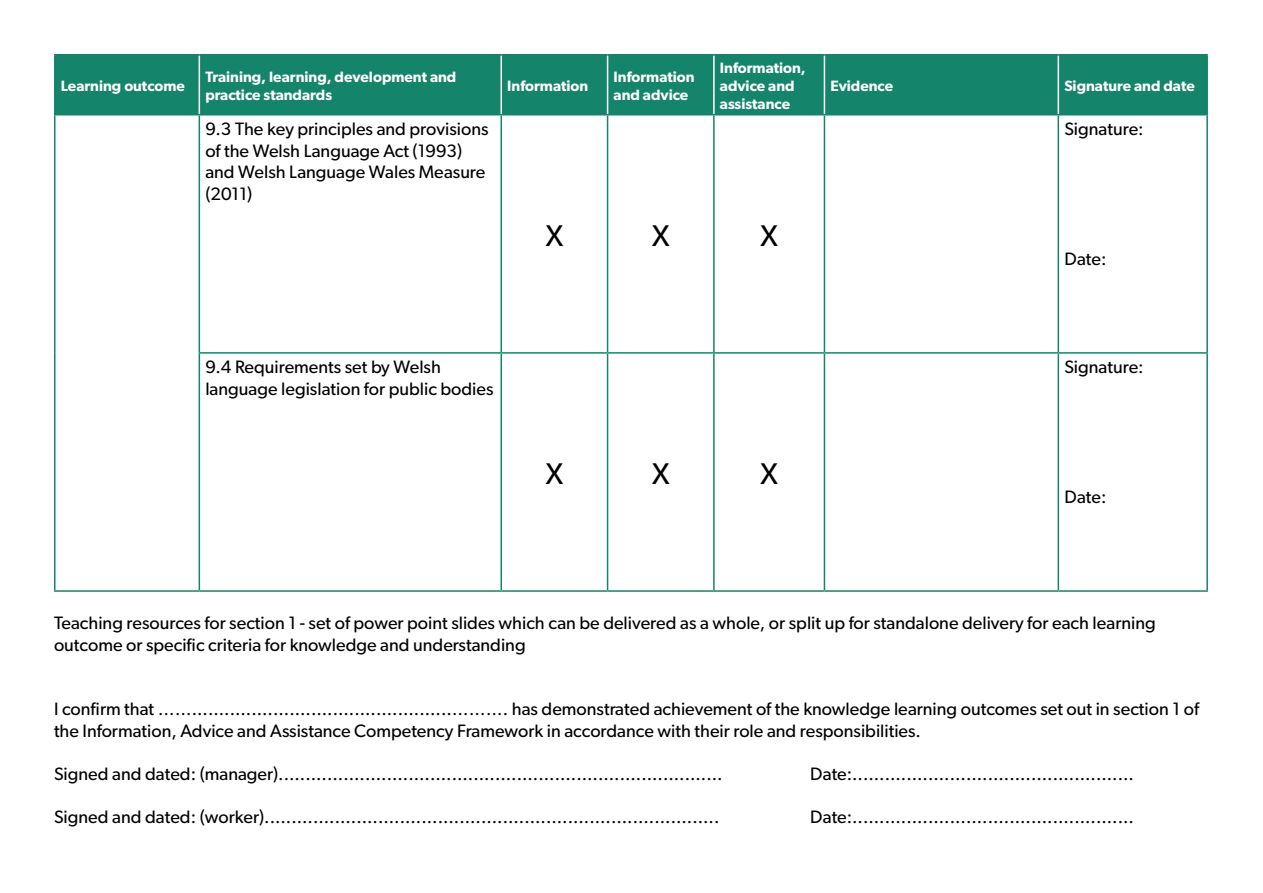
<style>
.page{position:relative;width:1263px;height:893px;background:#fff}
.page>*{position:absolute;margin:0;border:0;box-sizing:border-box;transform-origin:0 0}
.t1{font:30px "Gibson";color:#000}
.t2{font:18px/21.6px "Gibson";color:#000}
.t3{font:600 15px/18px "Gibson";color:#fff}
</style>
<div class="page">
<div style="left:56px;top:56px;width:1150px;height:58px;background:#14856a"></div>
<hr style="left:54px;top:116px;width:2px;height:237px;background:#14856a">
<hr style="left:199px;top:116px;width:1px;height:236px;background:#14856a">
<hr style="left:500px;top:116px;width:2px;height:236px;background:#14856a">
<hr style="left:607px;top:116px;width:1px;height:236px;background:#14856a">
<hr style="left:713px;top:116px;width:2px;height:236px;background:#14856a">
<hr style="left:824px;top:116px;width:1px;height:236px;background:#14856a">
<hr style="left:1057px;top:116px;width:2px;height:236px;background:#14856a">
<hr style="left:1206px;top:116px;width:2px;height:236px;background:#14856a">
<hr style="left:54px;top:353px;width:2px;height:237px;background:#14856a">
<hr style="left:199px;top:352px;width:302px;height:2px;background:#14856a">
<hr style="left:199px;top:354px;width:1px;height:236px;background:#14856a">
<hr style="left:501px;top:352px;width:107px;height:2px;background:#14856a">
<hr style="left:500px;top:354px;width:2px;height:236px;background:#14856a">
<hr style="left:608px;top:352px;width:106px;height:2px;background:#14856a">
<hr style="left:607px;top:354px;width:1px;height:236px;background:#14856a">
<hr style="left:714px;top:352px;width:110px;height:2px;background:#14856a">
<hr style="left:713px;top:354px;width:2px;height:236px;background:#14856a">
<hr style="left:824px;top:352px;width:234px;height:2px;background:#14856a">
<hr style="left:824px;top:354px;width:1px;height:236px;background:#14856a">
<hr style="left:1058px;top:352px;width:150px;height:2px;background:#14856a">
<hr style="left:1057px;top:354px;width:2px;height:236px;background:#14856a">
<hr style="left:1206px;top:354px;width:2px;height:236px;background:#14856a">
<hr style="left:54px;top:590px;width:145px;height:2px;background:#14856a">
<hr style="left:199px;top:590px;width:302px;height:2px;background:#14856a">
<hr style="left:501px;top:590px;width:107px;height:2px;background:#14856a">
<hr style="left:608px;top:590px;width:106px;height:2px;background:#14856a">
<hr style="left:714px;top:590px;width:110px;height:2px;background:#14856a">
<hr style="left:824px;top:590px;width:234px;height:2px;background:#14856a">
<hr style="left:1058px;top:590px;width:150px;height:2px;background:#14856a">
<hr style="left:199px;top:56px;width:1px;height:58px;background:#fff">
<hr style="left:500px;top:56px;width:2px;height:58px;background:#fff">
<hr style="left:607px;top:56px;width:1px;height:58px;background:#fff">
<hr style="left:713px;top:56px;width:2px;height:58px;background:#fff">
<hr style="left:824px;top:56px;width:1px;height:58px;background:#fff">
<hr style="left:1057px;top:56px;width:2px;height:58px;background:#fff">
<hr style="left:54px;top:54px;width:145px;height:2px;background:#14856a">
<hr style="left:54px;top:56px;width:2px;height:58px;background:#14856a">
<hr style="left:199px;top:54px;width:302px;height:2px;background:#14856a">
<hr style="left:501px;top:54px;width:107px;height:2px;background:#14856a">
<hr style="left:608px;top:54px;width:106px;height:2px;background:#14856a">
<hr style="left:714px;top:54px;width:110px;height:2px;background:#14856a">
<hr style="left:824px;top:54px;width:234px;height:2px;background:#14856a">
<hr style="left:1058px;top:54px;width:150px;height:2px;background:#14856a">
<hr style="left:1206px;top:56px;width:2px;height:58px;background:#14856a">
<hr style="left:54px;top:114px;width:145px;height:2px;background:#14856a">
<hr style="left:199px;top:114px;width:302px;height:2px;background:#14856a">
<hr style="left:501px;top:114px;width:107px;height:2px;background:#14856a">
<hr style="left:608px;top:114px;width:106px;height:2px;background:#14856a">
<hr style="left:714px;top:114px;width:110px;height:2px;background:#14856a">
<hr style="left:824px;top:114px;width:234px;height:2px;background:#14856a">
<hr style="left:1058px;top:114px;width:150px;height:2px;background:#14856a">
<p class="t3" style="left:61px;top:76px;width:126px">Learning outcome</p>
<p class="t3" style="left:205px;top:67px;width:253px">Training, learning, development and practice standards</p>
<p class="t3" style="left:507px;top:76px;width:83px">Information</p>
<p class="t3" style="left:614px;top:67px;width:83px">Information and advice</p>
<p class="t3" style="left:720px;top:58px;width:87px">Information, advice and assistance</p>
<p class="t2" style="left:205px;top:118px;width:285px">9.3 The key principles and provisions of the Welsh Language Act (1993) and Welsh Language Wales Measure (2011)</p>
<p class="t1" style="left:546px;top:217px;width:19px">X</p>
<p class="t1" style="left:652px;top:217px;width:19px">X</p>
<p class="t1" style="left:760px;top:217px;width:19px">X</p>
<p class="t3" style="left:830px;top:76px;width:64px">Evidence</p>
<p class="t3" style="left:1064px;top:76px;width:132px">Signature and date</p>
<p class="t2" style="left:1064px;top:118px;width:81px">Signature:</p>
<p class="t2" style="left:1064px;top:247px;width:44px">Date:</p>
<p class="t2" style="left:205px;top:356px;width:290px">9.4 Requirements set by Welsh language legislation for public bodies</p>
<p class="t1" style="left:546px;top:456px;width:19px">X</p>
<p class="t1" style="left:652px;top:456px;width:19px">X</p>
<p class="t1" style="left:760px;top:456px;width:19px">X</p>
<p class="t2" style="left:1064px;top:356px;width:81px">Signature:</p>
<p class="t2" style="left:1064px;top:486px;width:44px">Date:</p>
<p class="t2" style="left:54px;top:612px;width:1103px">Teaching resources for section 1 - set of power point slides which can be delivered as a whole, or split up for standalone delivery for each learning outcome or specific criteria for knowledge and understanding</p>
<p class="t2" style="left:54px;top:698px;width:1146px">I confirm that ……................................................………. has demonstrated achievement of the knowledge learning outcomes set out in section 1 of the Information, Advice and Assistance Competency Framework in accordance with their role and responsibilities.</p>
<p class="t2" style="left:54px;top:763px;width:670px">Signed and dated: (manager)..................................................................................</p>
<p class="t2" style="left:810px;top:763px;width:325px">Date:....................................................</p>
<p class="t2" style="left:54px;top:806px;width:667px">Signed and dated: (worker)....................................................................................</p>
<p class="t2" style="left:810px;top:806px;width:325px">Date:....................................................</p>
</div>
